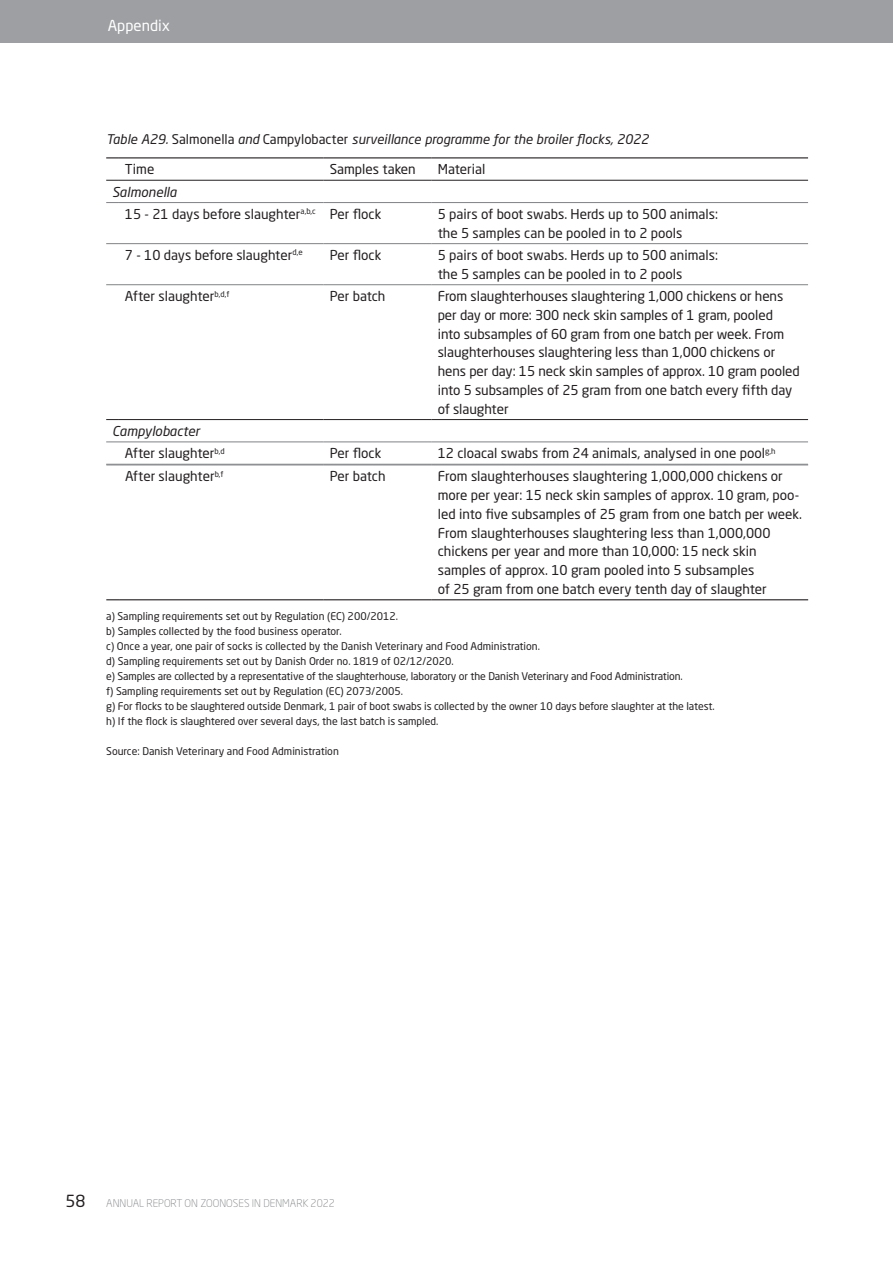
<style>
.page{position:relative;width:893px;height:1263px;background:#fff}
.page>*{position:absolute;margin:0;border:0;box-sizing:border-box;transform-origin:0 0}
.t1{font:16.5px "Neo Sans Std";color:#231f20}
.t2{font:15px "Neo Sans Std";color:#fff}
.t3{font:13.5px/18.8px "Neo Sans Std";color:#231f20}
.t4{font:italic 13.2px "Neo Sans Std";color:#231f20}
.t5{font:10.5px/15px "Neo Sans Std";color:#231f20}
.t6{font:300 10.5px "Neo Sans Std";color:#808285}
.s1{font-style:normal}
.s2{font-style:italic}
</style>
<div class="page">
<div style="left:0;top:0;width:893px;height:43px;background:#9d9fa2"></div>
<svg style="left:106px;top:157px;width:13px;height:1px"></svg>
<hr style="left:119px;top:157px;width:205px;height:1px;background:#231f20">
<hr style="left:324px;top:157px;width:108px;height:1px;background:#231f20">
<hr style="left:432px;top:157px;width:376px;height:1px;background:#231f20">
<svg style="left:106px;top:419px;width:13px;height:1px"></svg>
<hr style="left:119px;top:419px;width:205px;height:1px;background:#231f20">
<hr style="left:324px;top:419px;width:108px;height:1px;background:#231f20">
<hr style="left:432px;top:419px;width:376px;height:1px;background:#231f20">
<svg style="left:106px;top:180px;width:13px;height:1px"></svg>
<hr style="left:119px;top:180px;width:205px;height:1px;background:#231f20">
<hr style="left:324px;top:180px;width:108px;height:1px;background:#231f20">
<hr style="left:432px;top:180px;width:376px;height:1px;background:#231f20">
<svg style="left:106px;top:202px;width:13px;height:1px"></svg>
<hr style="left:119px;top:202px;width:205px;height:1px;background:#808285">
<hr style="left:324px;top:202px;width:108px;height:1px;background:#808285">
<hr style="left:432px;top:202px;width:376px;height:1px;background:#808285">
<svg style="left:106px;top:284px;width:13px;height:1px"></svg>
<hr style="left:119px;top:284px;width:205px;height:1px;background:#808285">
<hr style="left:324px;top:284px;width:108px;height:1px;background:#808285">
<hr style="left:432px;top:284px;width:376px;height:1px;background:#808285">
<svg style="left:106px;top:441px;width:13px;height:1px"></svg>
<hr style="left:119px;top:441px;width:205px;height:1px;background:#808285">
<hr style="left:324px;top:441px;width:108px;height:1px;background:#808285">
<hr style="left:432px;top:441px;width:376px;height:1px;background:#808285">
<svg style="left:106px;top:243px;width:13px;height:1px"></svg>
<hr style="left:119px;top:243px;width:205px;height:1px;background:#808285">
<hr style="left:324px;top:243px;width:108px;height:1px;background:#808285">
<hr style="left:432px;top:243px;width:376px;height:1px;background:#808285">
<hr style="left:119px;top:464px;width:205px;height:1px;background:#808285">
<hr style="left:324px;top:464px;width:108px;height:1px;background:#808285">
<hr style="left:432px;top:464px;width:376px;height:1px;background:#808285">
<svg style="left:106px;top:599px;width:13px;height:1px"></svg>
<hr style="left:119px;top:599px;width:205px;height:1px;background:#231f20">
<hr style="left:324px;top:599px;width:108px;height:1px;background:#231f20">
<hr style="left:432px;top:599px;width:376px;height:1px;background:#231f20">
<svg style="left:106px;top:464px;width:13px;height:2px"></svg>
<hr style="left:119px;top:465px;width:205px;height:1px;background:#808285">
<hr style="left:324px;top:465px;width:108px;height:1px;background:#808285">
<hr style="left:432px;top:465px;width:376px;height:1px;background:#808285">
<p class="t2" style="left:108px;top:16px;width:64px">Appendix</p>
<p class="t4" style="left:106px;top:131px;width:544px">Table A29. <span class="s1">Salmonella</span> and <span class="s1">Campylobacter</span> surveillance programme for the broiler flocks, 2022</p>
<p class="t3" style="left:125px;top:160px;width:31px">Time</p>
<p class="t3" style="left:330px;top:160px;width:88px">Samples taken</p>
<p class="t3" style="left:438px;top:160px;width:49px">Material</p>
<p class="t3" style="left:125px;top:180px;width:258px;line-height:22.4px;text-indent:-13px"><span class="s2">Salmonella<br></span>15 - 21 days before slaughter<sup>a,b,c</sup> Per flock</p>
<p class="t3" style="left:438px;top:204px;width:282px">5 pairs of boot swabs. Herds up to 500 animals: the 5 samples can be pooled in to 2 pools</p>
<p class="t3" style="left:125px;top:245px;width:179px">7 - 10 days before slaughter<sup>d,e</sup></p>
<p class="t3" style="left:330px;top:245px;width:53px">Per flock</p>
<p class="t3" style="left:438px;top:245px;width:282px">5 pairs of boot swabs. Herds up to 500 animals: the 5 samples can be pooled in to 2 pools</p>
<p class="t3" style="left:125px;top:286px;width:106px">After slaughter<sup>b,d,f</sup></p>
<p class="t3" style="left:330px;top:286px;width:57px">Per batch</p>
<p class="t3" style="left:438px;top:286px;width:364px">From slaughterhouses slaughtering 1,000 chickens or hens per day or more: 300 neck skin samples of 1 gram, pooled<br>into subsamples of 60 gram from one batch per week. From slaughterhouses slaughtering less than 1,000 chickens or hens per day: 15 neck skin samples of approx. 10 gram pooled into 5 subsamples of 25 gram from one batch every fifth day of slaughter</p>
<p class="t3" style="left:125px;top:420px;width:101px;line-height:22.4px;text-indent:-13px"><span class="s2">Campylobacter<br></span>After slaughter<sup>b,d</sup></p>
<p class="t3" style="left:330px;top:444px;width:53px">Per flock</p>
<p class="t3" style="left:438px;top:444px;width:339px">12 cloacal swabs from 24 animals, analysed in one pool<sup>g,h</sup></p>
<p class="t3" style="left:125px;top:467px;width:100px">After slaughter<sup>b,f</sup></p>
<p class="t3" style="left:330px;top:467px;width:57px">Per batch</p>
<p class="t3" style="left:438px;top:467px;width:366px">From slaughterhouses slaughtering 1,000,000 chickens or more per year: 15 neck skin samples of approx. 10 gram, poo&shy;led into five subsamples of 25 gram from one batch per week.<br>From slaughterhouses slaughtering less than 1,000,000 chickens per year and more than 10,000: 15 neck skin samples of approx. 10 gram pooled into 5 subsamples<br>of 25 gram from one batch every tenth day of slaughter</p>
<p class="t5" style="left:106px;top:609px;width:610px">a) Sampling requirements set out by Regulation (EC) 200/2012.<br>b) Samples collected by the food business operator.<br>c) Once a year, one pair of socks is collected by the Danish Veterinary and Food Administration.<br>d) Sampling requirements set out by Danish Order no. 1819 of 02/12/2020.<br>e) Samples are collected by a representative of the slaughterhouse, laboratory or the Danish Veterinary and Food Administration.<br>f) Sampling requirements set out by Regulation (EC) 2073/2005.<br>g) For flocks to be slaughtered outside Denmark, 1 pair of boot swabs is collected by the owner 10 days before slaughter at the latest. h) If the flock is slaughtered over several days, the last batch is sampled.</p>
<p class="t5" style="left:106px;top:744px;width:234px">Source: Danish Veterinary and Food Administration</p>
<p class="t1" style="left:65px;top:1191px;width:21px">58</p>
<p class="t6" style="left:106px;top:1197px;width:230px">ANNUAL REPORT ON ZOONOSES IN DENMARK 2022</p>
</div>
